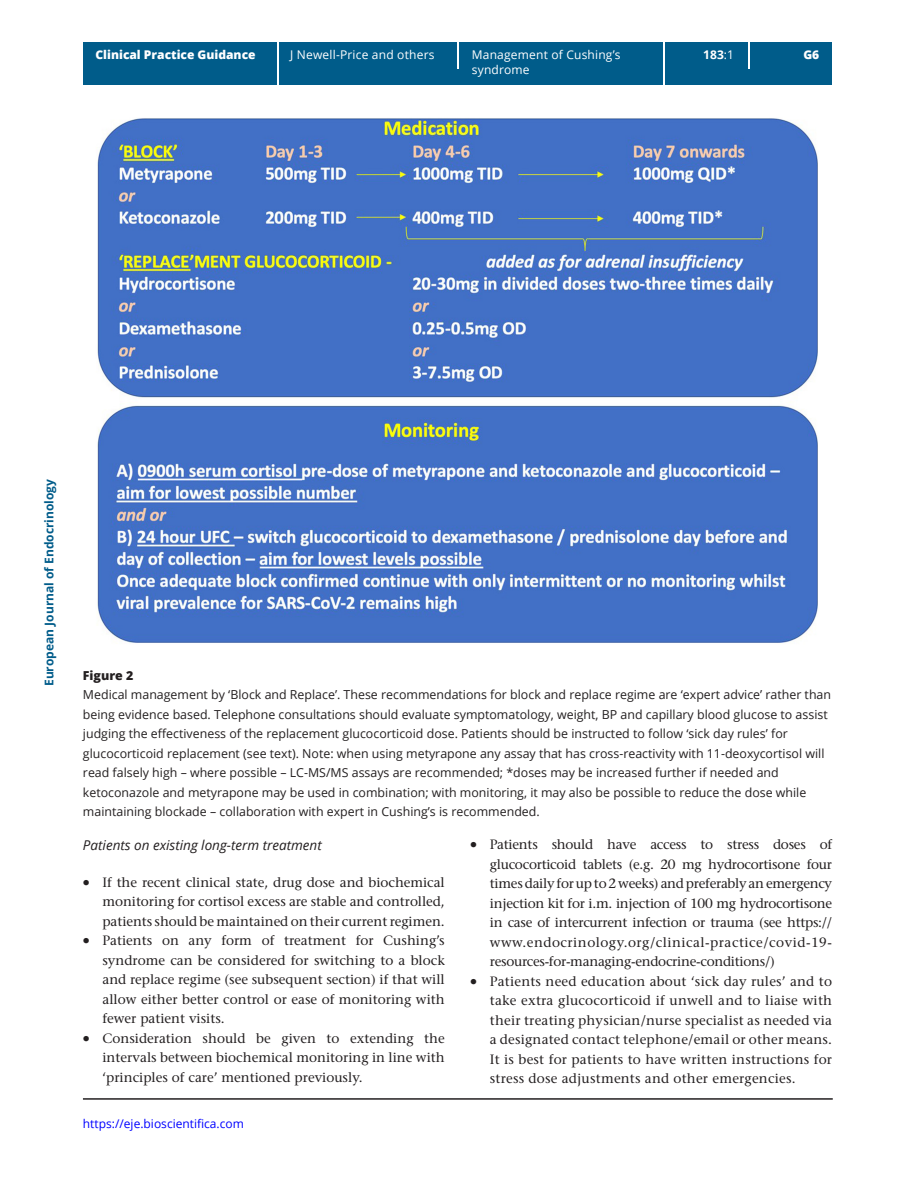
<style>
.page{position:relative;width:915px;height:1191px;background:#fff}
.page>*{position:absolute;margin:0;border:0;box-sizing:border-box;transform-origin:0 0}
.t1{font:500 13.5px/19.5px "Stone Serif Std";color:#231f20;text-align:justify}
.t2{font:italic 13.5px "Open Sans";color:#231f20}
.FC{font:12.3px/19.5px "Open Sans";color:#231f20}
.FC-2{font:800 12.3px "Open Sans";color:#231f20}
.t3{font:12px "Open Sans";letter-spacing:.015em;color:#fff}
.t4{font:700 12px "Open Sans";color:#005c8a}
.t5{font:12px "Open Sans";color:#00f}
.t6{font:800 12px "Open Sans";color:#fff}
.t7{font:700 12px "Open Sans";color:#fff}
.s1{font-weight:400}
</style>
<div class="page">
<div style="left:83px;top:42px;width:748px;height:43px;background:#005c8a"></div>
<hr style="left:277px;top:42px;width:1px;height:43px;background:#fff">
<hr style="left:663px;top:42px;width:1px;height:43px;background:#fff">
<hr style="left:457px;top:42px;width:2px;height:26px;background:#fff">
<hr style="left:83px;top:1098px;width:749px;height:1px;background:#231f20">
<hr style="left:747px;top:42px;width:2px;height:26px;background:#fff">
<img style="left:97px;top:118px;width:721px;height:525px">
<p class="t6" style="left:95px;top:46px;width:161px">Clinical Practice Guidance</p>
<p class="t3" style="left:290px;top:47px;width:146px">J Newell-Price and others</p>
<p class="t3" style="left:471px;top:47px;width:150px">Management of Cushing’s</p>
<p class="t7" style="left:703px;top:46px;width:32px">183<span class="s1">:1</span></p>
<p class="t6" style="left:803px;top:46px;width:17px">G6</p>
<p class="t3" style="left:471px;top:61px;width:59px">syndrome</p>
<p class="t4" style="left:41px;top:686px;width:209px;rotate:-90deg">European Journal of Endocrinology</p>
<p class="FC-2" style="left:83px;top:666px;width:52px">Figure 2</p>
<p class="FC" style="left:83px;top:684px;width:749px">Medical management by ‘Block and Replace’. These recommendations for block and replace regime are ‘expert advice’ rather than being evidence based. Telephone consultations should evaluate symptomatology, weight, BP and capillary blood glucose to assist judging the effectiveness of the replacement glucocorticoid dose. Patients should be instructed to follow ‘sick day rules’ for glucocorticoid replacement (see text). Note: when using metyrapone any assay that has cross-reactivity with 11-deoxycortisol will read falsely high – where possible – LC-MS/MS assays are recommended; *doses may be increased further if needed and ketoconazole and metyrapone may be used in combination; with monitoring, it may also be possible to reduce the dose while maintaining blockade – collaboration with expert in Cushing’s is recommended.</p>
<h3 class="t2" style="left:83px;top:835px;width:240px">Patients on existing long-term treatment</h3>
<p class="t1" style="left:102px;top:872px;width:344px;text-indent:-20px">• If the recent clinical state, drug dose and biochemical monitoring for cortisol excess are stable and controlled, patients should be maintained on their current regimen.</p>
<p class="t1" style="left:102px;top:930px;width:344px;text-indent:-20px">• Patients on any form of treatment for Cushing’s syndrome can be considered for switching to a block and replace regime (see subsequent section) if that will allow either better control or ease of monitoring with fewer patient visits.</p>
<p class="t1" style="left:102px;top:1028px;width:344px;text-indent:-20px">• Consideration should be given to extending the intervals between biochemical monitoring in line with ‘principles of care’ mentioned previously.</p>
<p class="t5" style="left:83px;top:1115px;width:162px">https://eje.bioscientifica.com</p>
<p class="t1" style="left:489px;top:834px;width:344px;text-indent:-20px">• Patients should have access to stress doses of glucocorticoid tablets (e.g. 20 mg hydrocortisone four times daily for up to 2 weeks) and preferably an emergency injection kit for i.m. injection of 100 mg hydrocortisone in case of intercurrent infection or trauma (see https:// www.endocrinology.org/clinical-practice/covid-19- resources-for-managing-endocrine-conditions/)</p>
<p class="t1" style="left:489px;top:971px;width:344px;text-indent:-20px">• Patients need education about ‘sick day rules’ and to take extra glucocorticoid if unwell and to liaise with their treating physician/nurse specialist as needed via a designated contact telephone/email or other means.<br>It is best for patients to have written instructions for stress dose adjustments and other emergencies.</p>
</div>
